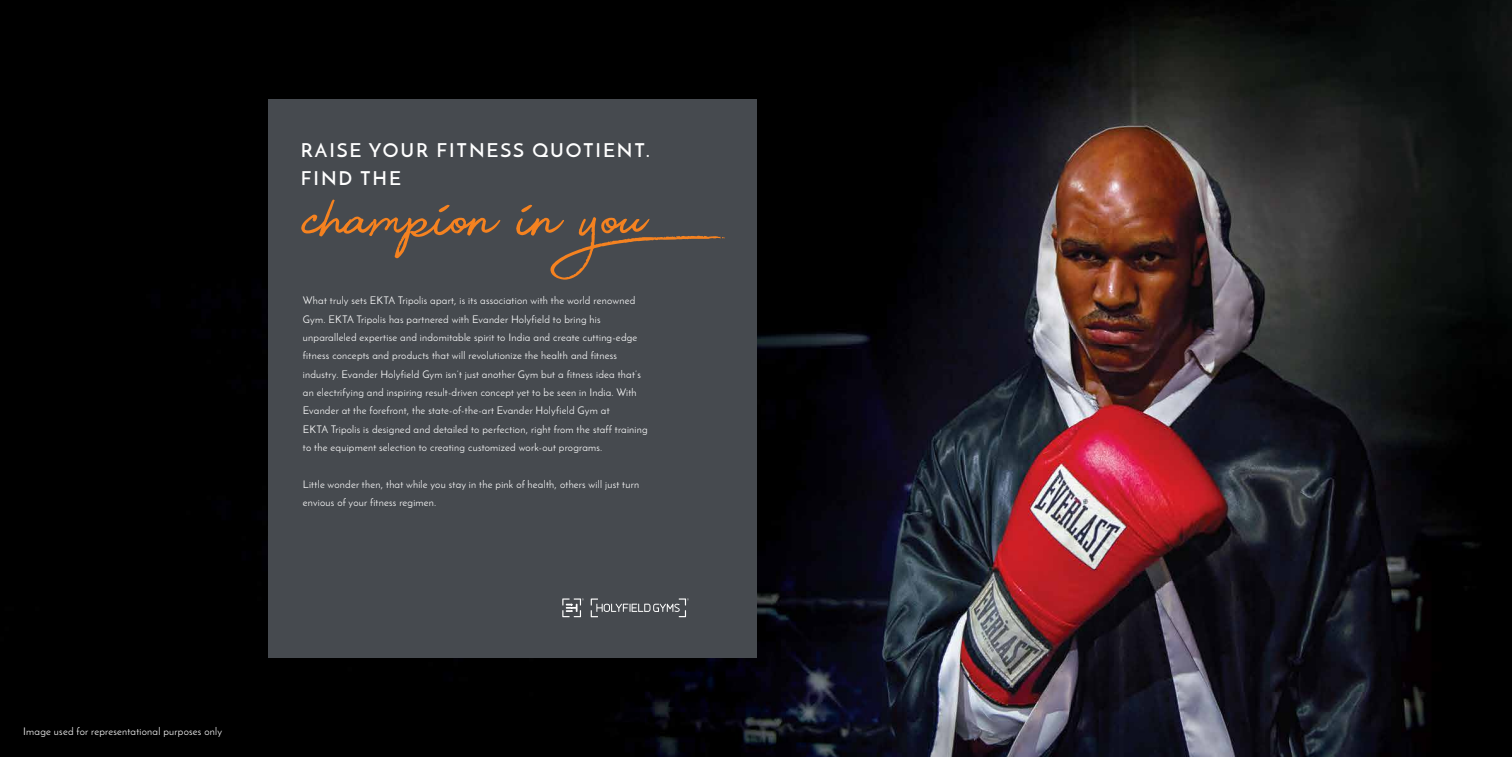
<style>
.page{position:relative;width:1512px;height:757px;background:#fff}
.page>*{position:absolute;margin:0;border:0;box-sizing:border-box;transform-origin:0 0}
.t1{font:84.79px "Beauty";color:#f58220}
.t2{font:600 19.25px/28.3px "Josefin Sans";letter-spacing:.1em;color:#fff}
.t3{font:10.5px/18.4px "Josefin Sans";letter-spacing:.02em;color:#fff}
</style>
<div class="page">
<img style="left:0;top:0;width:1512px;height:757px">
<div style="left:269px;top:100px;width:488px;height:558px;background:#464a4f"></div>
<svg style="left:591px;top:598px;width:98px;height:19px"></svg>
<svg style="left:562px;top:598px;width:22px;height:19px"></svg>
<p class="t2" style="left:301px;top:136px;width:351px">RAISE YOUR FITNESS QUOTIENT.<br>FIND THE</p>
<p class="t1" style="left:306px;top:187px;width:454px">champion in you.</p>
<p class="t3" style="left:303px;top:291px;width:346px">What truly sets EKTA Tripolis apart, is its association with the world renowned Gym. EKTA Tripolis has partnered with Evander Holyfield to bring his unparalleled expertise and indomitable spirit to India and create cutting-edge fitness concepts and products that will revolutionize the health and fitness industry. Evander Holyfield Gym isn’t just another Gym but a fitness idea that’s an electrifying and inspiring result-driven concept yet to be seen in India. With Evander at the forefront, the state-of-the-art Evander Holyfield Gym at<br>EKTA Tripolis is designed and detailed to perfection, right from the staff training to the equipment selection to creating customized work-out programs.</p>
<p class="t3" style="left:303px;top:475px;width:338px">Little wonder then, that while you stay in the pink of health, others will just turn envious of your fitness regimen.</p>
<p class="t3" style="left:23px;top:722px;width:200px">Image used for representational purposes only</p>
</div>
